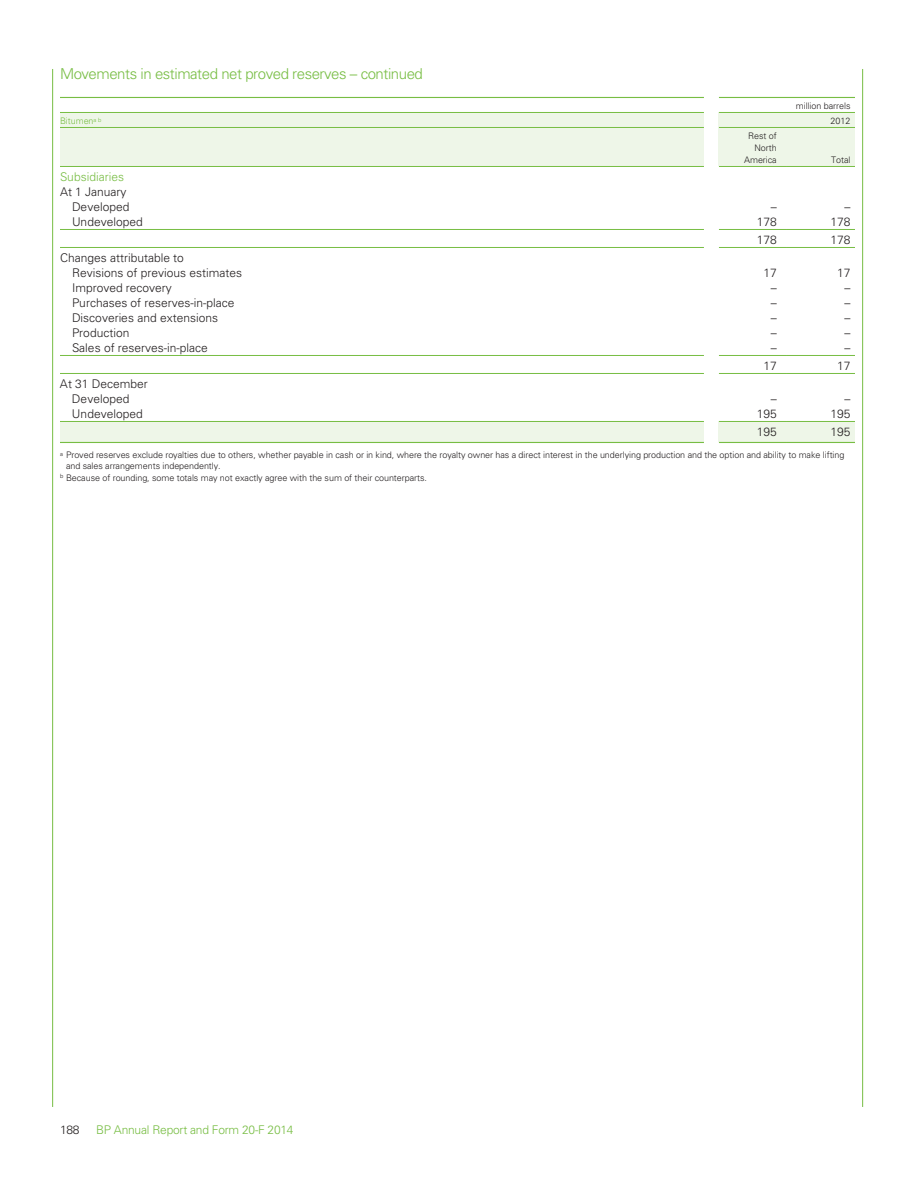
<style>
.page{position:relative;width:918px;height:1188px;background:#fff}
.page>*{position:absolute;margin:0;border:0;box-sizing:border-box;transform-origin:0 0}
.t1{font:300 15px "Univers";letter-spacing:-.03em;color:#77bd43}
.t2{font:300 12px/15px "Univers";color:#231f20;text-align:right}
.t3{font:300 12px "Univers";letter-spacing:-.02em;color:#77bd43}
.t4{font:300 12px "Univers";color:#77bd43}
.t5{font:300 9px/12px "Univers";letter-spacing:-.005em;color:#231f20;text-align:right}
.t6{font:300 9px "Univers";letter-spacing:-.005em;color:#77bd43}
</style>
<div class="page">
<hr style="left:52px;top:69px;width:1px;height:1038px;background:#77bd43">
<div style="left:60px;top:112px;width:644px;height:15px;background:#eef6e8"></div>
<div style="left:719px;top:112px;width:136px;height:15px;background:#eef6e8"></div>
<div style="left:60px;top:127px;width:644px;height:39px;background:#eef6e8"></div>
<div style="left:719px;top:127px;width:136px;height:39px;background:#eef6e8"></div>
<div style="left:60px;top:421px;width:644px;height:21px;background:#eef6e8"></div>
<div style="left:719px;top:421px;width:136px;height:21px;background:#eef6e8"></div>
<hr style="left:60px;top:97px;width:644px;height:1px;background:#77bd43">
<hr style="left:60px;top:112px;width:644px;height:1px;background:#77bd43">
<hr style="left:719px;top:97px;width:136px;height:1px;background:#77bd43">
<hr style="left:719px;top:112px;width:136px;height:1px;background:#77bd43">
<hr style="left:60px;top:127px;width:644px;height:1px;background:#77bd43">
<hr style="left:719px;top:127px;width:68px;height:1px;background:#77bd43">
<hr style="left:787px;top:127px;width:68px;height:1px;background:#77bd43">
<hr style="left:60px;top:166px;width:644px;height:1px;background:#77bd43">
<hr style="left:719px;top:166px;width:68px;height:1px;background:#77bd43">
<hr style="left:787px;top:166px;width:68px;height:1px;background:#77bd43">
<hr style="left:60px;top:229px;width:644px;height:1px;background:#77bd43">
<hr style="left:719px;top:229px;width:68px;height:1px;background:#77bd43">
<hr style="left:787px;top:229px;width:68px;height:1px;background:#77bd43">
<hr style="left:60px;top:247px;width:644px;height:1px;background:#77bd43">
<hr style="left:719px;top:247px;width:68px;height:1px;background:#77bd43">
<hr style="left:787px;top:247px;width:68px;height:1px;background:#77bd43">
<hr style="left:60px;top:355px;width:644px;height:1px;background:#77bd43">
<hr style="left:719px;top:355px;width:68px;height:1px;background:#77bd43">
<hr style="left:787px;top:355px;width:68px;height:1px;background:#77bd43">
<hr style="left:60px;top:373px;width:644px;height:1px;background:#77bd43">
<hr style="left:719px;top:373px;width:68px;height:1px;background:#77bd43">
<hr style="left:787px;top:373px;width:68px;height:1px;background:#77bd43">
<hr style="left:60px;top:421px;width:644px;height:1px;background:#77bd43">
<hr style="left:719px;top:421px;width:68px;height:1px;background:#77bd43">
<hr style="left:787px;top:421px;width:68px;height:1px;background:#77bd43">
<hr style="left:60px;top:442px;width:644px;height:1px;background:#77bd43">
<hr style="left:719px;top:442px;width:68px;height:1px;background:#77bd43">
<hr style="left:787px;top:442px;width:68px;height:1px;background:#77bd43">
<hr style="left:862px;top:69px;width:1px;height:1038px;background:#77bd43">
<h1 class="t1" style="left:60px;top:69px;width:364px">Movements in estimated net proved reserves – continued</h1>
<p class="t5" style="left:796px;top:101px;width:56px">million barrels</p>
<p class="t6" style="left:60px;top:118px;width:43px">Bitumen<sup>a</sup> <sup>b</sup></p>
<p class="t5" style="left:831px;top:116px;width:21px">2012</p>
<p class="t5" style="left:744px;top:131px;width:34px">Rest of<br>North<br>America</p>
<p class="t5" style="left:831px;top:155px;width:21px">Total</p>
<h2 class="t4" style="left:60px;top:173px;width:66px">Subsidiaries</h2>
<h2 class="t2" style="left:60px;top:186px;width:71px">At 1 January<br>Developed</h2>
<h2 class="t2" style="left:771px;top:201px;width:7px">–</h2>
<h2 class="t2" style="left:845px;top:201px;width:7px">–</h2>
<h2 class="t2" style="left:72px;top:216px;width:72px">Undeveloped</h2>
<h2 class="t2" style="left:757px;top:216px;width:22px">178</h2>
<h2 class="t2" style="left:830px;top:216px;width:22px">178</h2>
<h2 class="t2" style="left:757px;top:234px;width:22px">178</h2>
<h2 class="t2" style="left:830px;top:234px;width:22px">178</h2>
<h2 class="t2" style="left:72px;top:252px;width:172px;text-align:left;text-indent:-12px">Changes attributable to<br>Revisions of previous estimates</h2>
<h2 class="t2" style="left:763px;top:267px;width:15px">17</h2>
<h2 class="t2" style="left:837px;top:267px;width:15px">17</h2>
<h2 class="t2" style="left:72px;top:282px;width:101px">Improved recovery</h2>
<h2 class="t2" style="left:771px;top:282px;width:7px">–</h2>
<h2 class="t2" style="left:845px;top:282px;width:7px">–</h2>
<h2 class="t2" style="left:72px;top:297px;width:164px">Purchases of reserves-in-place</h2>
<h2 class="t2" style="left:771px;top:297px;width:7px">–</h2>
<h2 class="t2" style="left:845px;top:297px;width:7px">–</h2>
<h2 class="t2" style="left:72px;top:312px;width:148px">Discoveries and extensions</h2>
<h2 class="t2" style="left:771px;top:312px;width:7px">–</h2>
<h2 class="t2" style="left:845px;top:312px;width:7px">–</h2>
<h2 class="t2" style="left:72px;top:327px;width:59px">Production</h2>
<h2 class="t2" style="left:771px;top:327px;width:7px">–</h2>
<h2 class="t2" style="left:845px;top:327px;width:7px">–</h2>
<h2 class="t2" style="left:72px;top:342px;width:137px">Sales of reserves-in-place</h2>
<h2 class="t2" style="left:771px;top:342px;width:7px">–</h2>
<h2 class="t2" style="left:845px;top:342px;width:7px">–</h2>
<h2 class="t2" style="left:763px;top:360px;width:15px">17</h2>
<h2 class="t2" style="left:837px;top:360px;width:15px">17</h2>
<h2 class="t2" style="left:60px;top:378px;width:89px;text-align:center">At 31 December<br>Developed</h2>
<h2 class="t2" style="left:771px;top:393px;width:7px">–</h2>
<h2 class="t2" style="left:844px;top:393px;width:7px">–</h2>
<h2 class="t2" style="left:72px;top:408px;width:72px">Undeveloped</h2>
<h2 class="t2" style="left:757px;top:408px;width:22px">195</h2>
<h2 class="t2" style="left:830px;top:408px;width:22px">195</h2>
<h2 class="t2" style="left:757px;top:426px;width:22px">195</h2>
<h2 class="t2" style="left:830px;top:426px;width:22px">195</h2>
<p class="t5" style="left:60px;top:450px;width:786px"><sup>a</sup> Proved reserves exclude royalties due to others, whether payable in cash or in kind, where the royalty owner has a direct interest in the underlying production and the option and ability to make lifting</p>
<p class="t5" style="left:66px;top:461px;width:156px">and sales arrangements independently.</p>
<p class="t5" style="left:60px;top:472px;width:369px"><sup>b</sup> Because of rounding, some totals may not exactly agree with the sum of their counterparts.</p>
<h2 class="t2" style="left:60px;top:1123px;width:21px">188</h2>
<h2 class="t3" style="left:96px;top:1125px;width:199px">BP Annual Report and Form 20-F 2014</h2>
</div>
